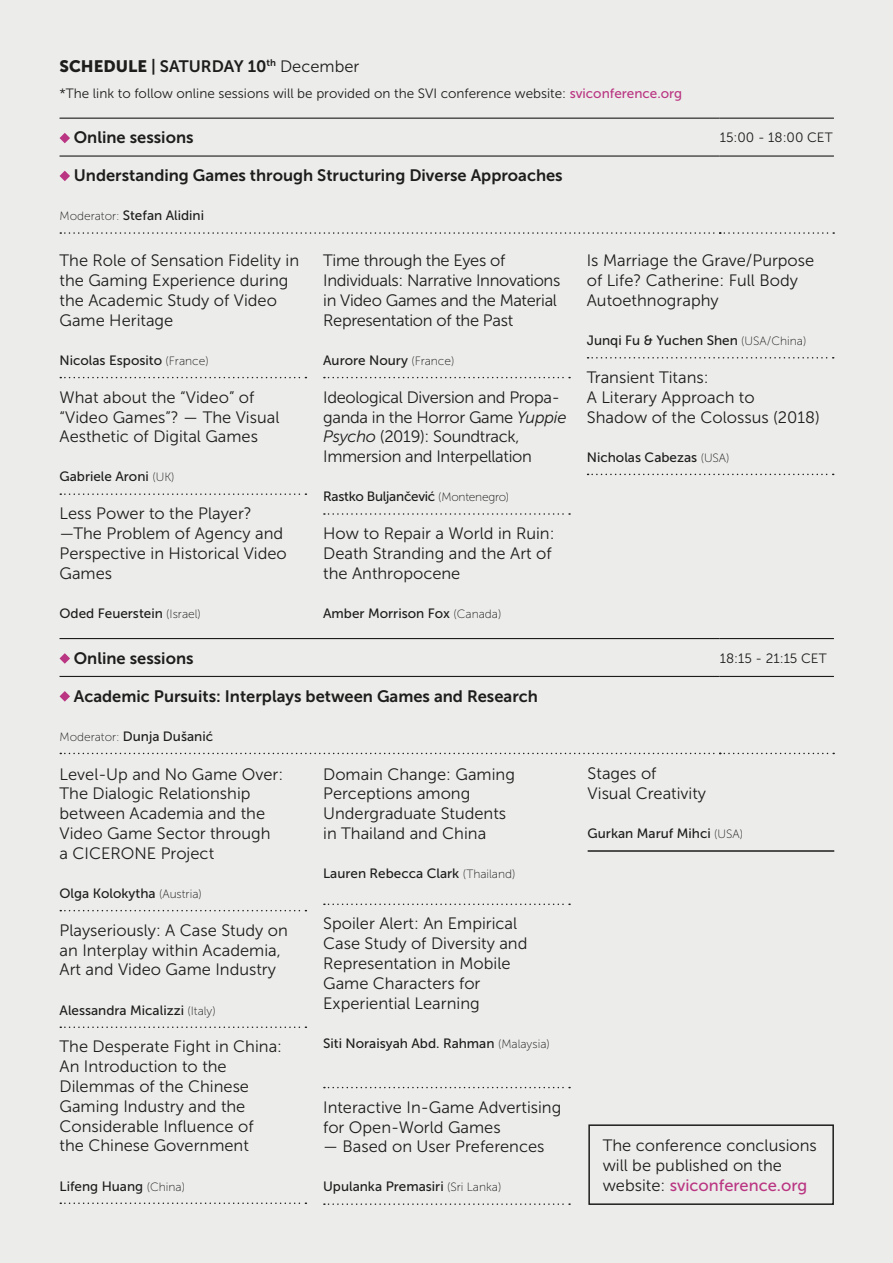
<style>
.page{position:relative;width:893px;height:1263px;background:#ecedeb}
.page>*{position:absolute;margin:0;border:0;box-sizing:border-box;transform-origin:0 0}
.t1{font:16.5px/19.8px "Museo Sans 300";color:#1d1d1b}
.t2{font:16.5px/19.8px "Museo Sans 300";letter-spacing:-.02em;color:#1d1d1b}
.t3{font:16.5px "Museo Sans 700";color:#1d1d1b}
.t4{font:16.5px "Museo Sans 500";color:#ba3682}
.t5{font:13.5px "Museo Sans 500";color:#1d1d1b}
.t6{font:13.5px "Museo Sans 300";color:#1d1d1b}
.t7{font:13.5px "Museo Sans 500";letter-spacing:-.02em;color:#1d1d1b}
.s1{font-family:"Museo Sans 900"}
.s2{font-family:"Museo Sans 300"}
.s3{font-family:"Museo Sans 500";color:#ba3682}
.s4{font-family:"Museo Sans 100";font-size:12px}
.s5{font-style:italic}
.s6{font-family:"Museo Sans 300";color:#1d1d1b}
</style>
<div class="page">
<div style="left:588px;top:1124px;width:246px;height:81px;border:2px solid #1d1d1b"></div>
<svg style="left:60px;top:377px;width:246px;height:1px"></svg>
<svg style="left:60px;top:493px;width:246px;height:2px"></svg>
<svg style="left:588px;top:357px;width:246px;height:1px"></svg>
<svg style="left:588px;top:474px;width:246px;height:1px"></svg>
<svg style="left:60px;top:232px;width:774px;height:2px"></svg>
<hr style="left:60px;top:118px;width:660px;height:1px;background:#1d1d1b">
<hr style="left:720px;top:118px;width:114px;height:1px;background:#1d1d1b">
<hr style="left:720px;top:155px;width:114px;height:2px;background:#1d1d1b">
<hr style="left:60px;top:155px;width:660px;height:2px;background:#1d1d1b">
<svg style="left:60px;top:133px;width:10px;height:10px"></svg>
<svg style="left:60px;top:171px;width:10px;height:10px"></svg>
<svg style="left:60px;top:753px;width:774px;height:1px"></svg>
<hr style="left:60px;top:638px;width:660px;height:1px;background:#1d1d1b">
<hr style="left:720px;top:638px;width:114px;height:1px;background:#1d1d1b">
<hr style="left:60px;top:676px;width:660px;height:1px;background:#1d1d1b">
<hr style="left:720px;top:676px;width:114px;height:1px;background:#1d1d1b">
<svg style="left:60px;top:653px;width:10px;height:11px"></svg>
<svg style="left:60px;top:691px;width:10px;height:11px"></svg>
<svg style="left:60px;top:1026px;width:246px;height:2px"></svg>
<svg style="left:60px;top:1202px;width:246px;height:2px"></svg>
<svg style="left:60px;top:910px;width:246px;height:1px"></svg>
<svg style="left:324px;top:903px;width:246px;height:2px"></svg>
<svg style="left:324px;top:1087px;width:246px;height:1px"></svg>
<svg style="left:324px;top:1203px;width:246px;height:2px"></svg>
<svg style="left:324px;top:513px;width:246px;height:2px"></svg>
<svg style="left:324px;top:377px;width:246px;height:1px"></svg>
<hr style="left:588px;top:850px;width:246px;height:2px;background:#1d1d1b">
<p class="t3" style="left:60px;top:57px;width:301px"><span class="s1">SCHEDULE</span> | SATURDAY 10<sup>th</sup> <span class="s2">December</span></p>
<p class="t6" style="left:60px;top:86px;width:624px">*The link to follow online sessions will be provided on the SVI conference website: <span class="s3">sviconference.org</span></p>
<p class="t3" style="left:74px;top:128px;width:121px">Online sessions</p>
<p class="t6" style="left:720px;top:130px;width:114px">15:00 - 18:00 CET</p>
<p class="t3" style="left:74px;top:166px;width:490px">Understanding Games through Structuring Diverse Approaches</p>
<p class="t5" style="left:60px;top:208px;width:146px"><span class="s4">Moderator:</span> Stefan Alidini</p>
<p class="t1" style="left:60px;top:251px;width:241px">The Role of Sensation Fidelity in the Gaming Experience during the Academic Study of Video<br>Game Heritage</p>
<p class="t5" style="left:60px;top:353px;width:151px">Nicolas Esposito <span class="s4">(France)</span></p>
<p class="t1" style="left:60px;top:387px;width:221px">What about the “Video” of “Video Games”? — The Visual<br>Aesthetic of Digital Games</p>
<p class="t5" style="left:60px;top:469px;width:117px">Gabriele Aroni <span class="s4">(UK)</span></p>
<p class="t1" style="left:60px;top:504px;width:229px">Less Power to the Player? —The Problem of Agency and<br>Perspective in Historical Video<br>Games</p>
<p class="t5" style="left:60px;top:606px;width:143px">Oded Feuerstein <span class="s4">(Israel)</span></p>
<p class="t2" style="left:323px;top:251px;width:239px">Time through the Eyes of<br>Individuals: Narrative Innovations in Video Games and the Material<br>Representation of the Past</p>
<p class="t5" style="left:323px;top:353px;width:133px">Aurore Noury <span class="s4">(France)</span></p>
<p class="t2" style="left:323px;top:387px;width:245px">Ideological Diversion and Propa&shy;ganda in the Horror Game <span class="s5">Yuppie<br>Psycho</span> (2019): Soundtrack,<br>Immersion and Interpellation</p>
<p class="t7" style="left:323px;top:489px;width:188px">Rastko Buljančević <span class="s4">(Montenegro)</span></p>
<p class="t1" style="left:323px;top:524px;width:233px">How to Repair a World in Ruin:<br>Death Stranding and the Art of the Anthropocene</p>
<p class="t5" style="left:323px;top:606px;width:180px">Amber Morrison Fox <span class="s4">(Canada)</span></p>
<p class="t1" style="left:587px;top:251px;width:229px">Is Marriage the Grave/Purpose of Life? Catherine: Full Body<br>Autoethnography</p>
<p class="t5" style="left:587px;top:333px;width:221px">Junqi Fu &amp; Yuchen Shen <span class="s4">(USA/China)</span></p>
<p class="t1" style="left:587px;top:367px;width:235px">Transient Titans:<br>A Literary Approach to<br>Shadow of the Colossus (2018)</p>
<p class="t5" style="left:587px;top:450px;width:144px">Nicholas Cabezas <span class="s4">(USA)</span></p>
<p class="t3" style="left:74px;top:649px;width:121px">Online sessions</p>
<p class="t6" style="left:720px;top:651px;width:108px">18:15 - 21:15 CET</p>
<p class="t3" style="left:74px;top:687px;width:466px">Academic Pursuits: Interplays between Games and Research</p>
<p class="t5" style="left:60px;top:729px;width:155px"><span class="s4">Moderator:</span> Dunja Dušanić</p>
<p class="t1" style="left:60px;top:764px;width:225px">Level-Up and No Game Over:<br>The Dialogic Relationship between Academia and the<br>Video Game Sector through<br>a CICERONE Project</p>
<p class="t5" style="left:60px;top:886px;width:144px">Olga Kolokytha <span class="s4">(Austria)</span></p>
<p class="t1" style="left:60px;top:920px;width:230px">Playseriously: A Case Study on an Interplay within Academia,<br>Art and Video Game Industry</p>
<p class="t5" style="left:60px;top:1002px;width:158px">Alessandra Micalizzi <span class="s4">(Italy)</span></p>
<p class="t1" style="left:60px;top:1037px;width:224px">The Desperate Fight in China:<br>An Introduction to the<br>Dilemmas of the Chinese<br>Gaming Industry and the<br>Considerable Influence of the Chinese Government</p>
<p class="t5" style="left:60px;top:1178px;width:127px">Lifeng Huang <span class="s4">(China)</span></p>
<p class="t1" style="left:588px;top:764px;width:120px">Stages of<br>Visual Creativity</p>
<p class="t5" style="left:588px;top:826px;width:157px">Gurkan Maruf Mihci <span class="s4">(USA)</span></p>
<p class="t1" style="left:323px;top:764px;width:193px">Domain Change: Gaming<br>Perceptions among<br>Undergraduate Students in Thailand and China</p>
<p class="t5" style="left:323px;top:866px;width:194px">Lauren Rebecca Clark <span class="s4">(Thailand)</span></p>
<p class="t1" style="left:323px;top:914px;width:206px">Spoiler Alert: An Empirical<br>Case Study of Diversity and<br>Representation in Mobile<br>Game Characters for<br>Experiential Learning</p>
<p class="t5" style="left:323px;top:1036px;width:228px">Siti Noraisyah Abd. Rahman <span class="s4">(Malaysia)</span></p>
<p class="t1" style="left:323px;top:1097px;width:240px">Interactive In-Game Advertising for Open-World Games</p>
<p class="t1" style="left:323px;top:1137px;width:223px">— Based on User Preferences</p>
<p class="t5" style="left:323px;top:1179px;width:180px">Upulanka Premasiri <span class="s4">(Sri Lanka)</span></p>
<p class="t1" style="left:603px;top:1135px;width:216px">The conference conclusions will be published on the</p>
<p class="t4" style="left:603px;top:1176px;width:206px"><span class="s6">website:</span> sviconference.org</p>
</div>
